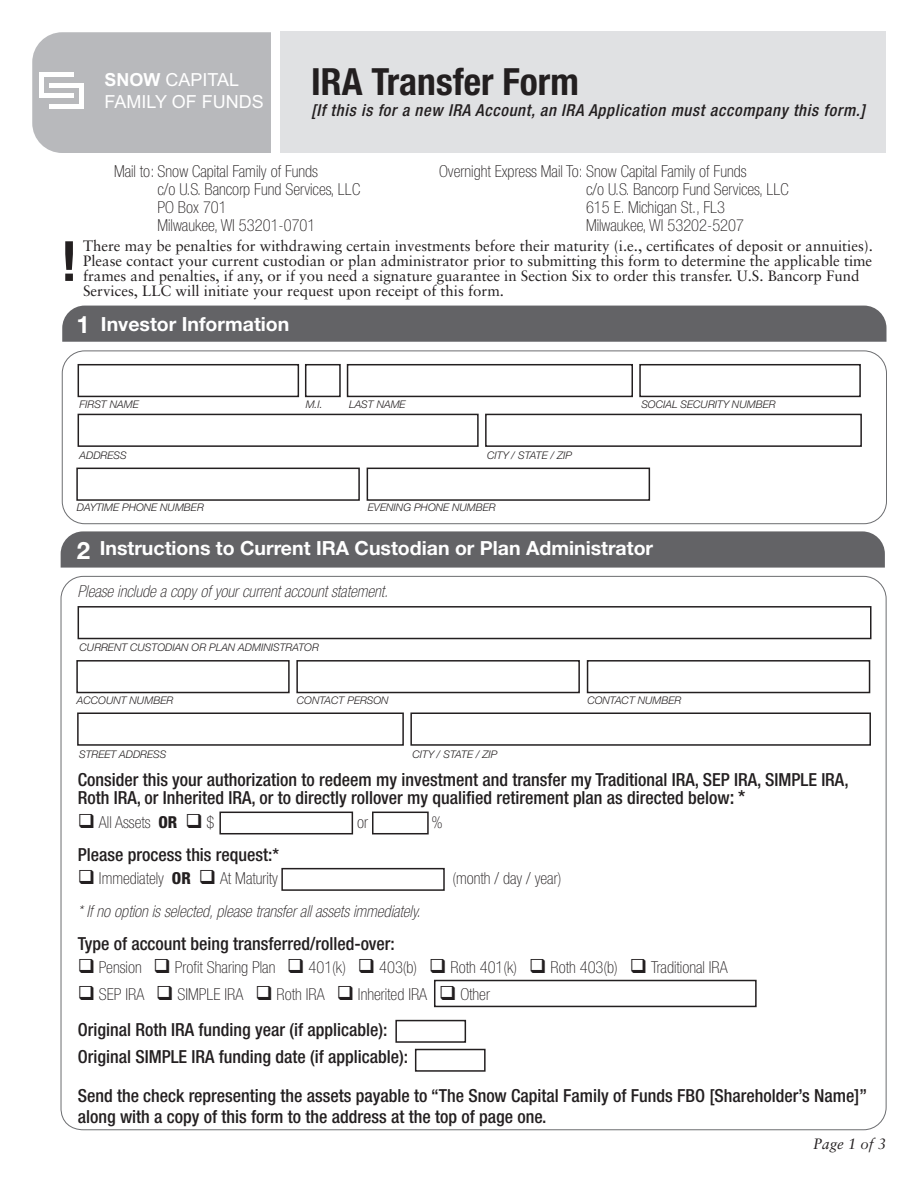
<style>
.page{position:relative;width:918px;height:1188px;background:#fff}
.page>*{position:absolute;margin:0;border:0;box-sizing:border-box;transform-origin:0 0}
.t1{font:700 condensed 55.5px "Helvetica Neue";color:#231f20}
.t2{font:700 condensed 37.5px "Helvetica Neue";color:#231f20}
.t3{font:700 24px "Helvetica Neue";color:#fff}
.t4{font:700 19.5px "Helvetica Neue";color:#fff}
.t5{font:500 condensed 18px/18px "Helvetica Neue";color:#231f20}
.t6{font:18px/21.6px "Arial";color:#fff}
.t7{font:100 condensed 16.5px "Helvetica Neue";color:#231f20}
.t8{font:italic 100 condensed 16.5px "Helvetica Neue";color:#231f20}
.t9{font:italic 500 condensed 16.5px "Helvetica Neue";letter-spacing:.04em;color:#231f20}
.t10{font:15px/15px "Sabon";color:#231f20}
.t11{font:italic 15px "Sabon";color:#231f20}
.t12{font:italic 300 10.5px "Helvetica Neue";color:#231f20}
.s1{font-weight:700}
.s2{font-size:19.5px}
.s3{font-weight:800}
</style>
<div class="page">
<div style="left:280px;top:32px;width:606px;height:121px;background:#e0e1e3"></div>
<div style="left:32px;top:32px;width:239px;height:121px;background:#b8b9bc"></div>
<hr style="left:39px;top:72px;width:35px;height:4px;background:#fff">
<div style="left:39px;top:72px;width:5px;height:26px;background:#fff"></div>
<hr style="left:39px;top:94px;width:35px;height:4px;background:#fff">
<hr style="left:49px;top:105px;width:35px;height:4px;background:#fff">
<div style="left:79px;top:83px;width:5px;height:26px;background:#fff"></div>
<hr style="left:49px;top:83px;width:35px;height:4px;background:#fff">
<div style="left:62px;top:306px;width:824px;height:36px;background:#636366"></div>
<div style="left:62px;top:351px;width:825px;height:173px;border:1px solid #6c6d70;border-radius:22px"></div>
<div style="left:78px;top:364px;width:221px;height:33px;border:2px solid #231f20"></div>
<div style="left:639px;top:364px;width:222px;height:33px;border:2px solid #231f20"></div>
<div style="left:78px;top:414px;width:401px;height:33px;border:2px solid #231f20"></div>
<div style="left:485px;top:414px;width:377px;height:33px;border:2px solid #231f20"></div>
<div style="left:305px;top:364px;width:36px;height:33px;border:2px solid #231f20"></div>
<div style="left:347px;top:364px;width:286px;height:33px;border:2px solid #231f20"></div>
<div style="left:76px;top:468px;width:284px;height:33px;border:2px solid #231f20"></div>
<div style="left:367px;top:468px;width:283px;height:33px;border:2px solid #231f20"></div>
<div style="left:78px;top:606px;width:794px;height:33px;border:2px solid #231f20"></div>
<div style="left:76px;top:660px;width:214px;height:33px;border:2px solid #231f20"></div>
<div style="left:296px;top:660px;width:284px;height:33px;border:2px solid #231f20"></div>
<div style="left:219px;top:812px;width:134px;height:22px;border:2px solid #231f20"></div>
<div style="left:281px;top:868px;width:164px;height:23px;border:2px solid #231f20"></div>
<div style="left:434px;top:980px;width:323px;height:27px;border:2px solid #231f20"></div>
<div style="left:372px;top:812px;width:57px;height:22px;border:2px solid #231f20"></div>
<div style="left:395px;top:1020px;width:71px;height:23px;border:2px solid #231f20"></div>
<div style="left:415px;top:1049px;width:71px;height:23px;border:2px solid #231f20"></div>
<div style="left:587px;top:660px;width:283px;height:33px;border:2px solid #231f20"></div>
<div style="left:61px;top:531px;width:824px;height:37px;background:#636366"></div>
<div style="left:77px;top:712px;width:327px;height:34px;border:2px solid #231f20"></div>
<div style="left:410px;top:712px;width:461px;height:34px;border:2px solid #231f20"></div>
<p class="t6" style="left:105px;top:69px;width:161px"><span class="s1">SNOW</span> CAPITAL<br>FAMILY OF FUNDS</p>
<p class="t2" style="left:311px;top:59px;width:269px">IRA Transfer Form</p>
<p class="t9" style="left:311px;top:101px;width:556px">[If this is for a new IRA Account, an IRA Application must accompany this form.]</p>
<p class="t7" style="left:114px;top:162px;width:206px">Mail to: Snow Capital Family of Funds</p>
<p class="t7" style="left:157px;top:180px;width:204px">c/o U.S. Bancorp Fund Services, LLC</p>
<p class="t7" style="left:157px;top:198px;width:71px">PO Box 701</p>
<p class="t7" style="left:157px;top:216px;width:159px">Milwaukee, WI 53201-0701</p>
<p class="t7" style="left:439px;top:162px;width:309px">Overnight Express Mail To: Snow Capital Family of Funds</p>
<p class="t7" style="left:586px;top:180px;width:204px">c/o U.S. Bancorp Fund Services, LLC</p>
<p class="t7" style="left:586px;top:198px;width:141px">615 E. Michigan St., FL3</p>
<p class="t7" style="left:586px;top:216px;width:159px">Milwaukee, WI 53202-5207</p>
<p class="t10" style="left:83px;top:239px;width:792px">There may be penalties for withdrawing certain investments before their maturity (i.e., certificates of deposit or annuities).<br>Please contact your current custodian or plan administrator prior to submitting this form to determine the applicable time frames and penalties, if any, or if you need a signature guarantee in Section Six to order this transfer. U.S. Bancorp Fund Services, LLC will initiate your request upon receipt of this form.</p>
<p class="t3" style="left:76px;top:310px;width:15px">1</p>
<p class="t4" style="left:101px;top:312px;width:190px">Investor Information</p>
<p class="t1" style="left:61px;top:228px;width:18px">!</p>
<p class="t12" style="left:80px;top:398px;width:61px">FIRST NAME</p>
<p class="t12" style="left:641px;top:398px;width:136px">SOCIAL SECURITY NUMBER</p>
<p class="t12" style="left:306px;top:398px;width:19px">M.I.</p>
<p class="t12" style="left:349px;top:398px;width:58px">LAST NAME</p>
<p class="t12" style="left:80px;top:449px;width:49px">ADDRESS</p>
<p class="t12" style="left:487px;top:449px;width:86px">CITY / STATE / ZIP</p>
<p class="t12" style="left:77px;top:501px;width:128px">DAYTIME PHONE NUMBER</p>
<p class="t12" style="left:368px;top:501px;width:129px">EVENING PHONE NUMBER</p>
<p class="t3" style="left:77px;top:535px;width:15px">2</p>
<p class="t4" style="left:100px;top:536px;width:555px">Instructions to Current IRA Custodian or Plan Administrator</p>
<p class="t8" style="left:78px;top:582px;width:312px">Please include a copy of your current account statement.</p>
<p class="t12" style="left:80px;top:641px;width:241px">CURRENT CUSTODIAN OR PLAN ADMINISTRATOR</p>
<p class="t12" style="left:77px;top:694px;width:98px">ACCOUNT NUMBER</p>
<p class="t12" style="left:297px;top:694px;width:93px">CONTACT PERSON</p>
<p class="t12" style="left:587px;top:694px;width:96px">CONTACT NUMBER</p>
<p class="t12" style="left:79px;top:748px;width:89px">STREET ADDRESS</p>
<p class="t12" style="left:412px;top:748px;width:86px">CITY / STATE / ZIP</p>
<p class="t5" style="left:78px;top:771px;width:772px">Consider this your authorization to redeem my investment and transfer my Traditional IRA, SEP IRA, SIMPLE IRA,<br>Roth IRA, or Inherited IRA, or to directly rollover my qualified retirement plan as directed below<span class="s2">: *</span></p>
<p class="t7" style="left:78px;top:813px;width:138px">❑ All Assets <span class="s3">OR</span> ❑ $</p>
<p class="t7" style="left:357px;top:813px;width:13px">or</p>
<p class="t7" style="left:431px;top:813px;width:13px">%</p>
<p class="t5" style="left:78px;top:845px;width:203px">Please process this request:*</p>
<p class="t7" style="left:78px;top:869px;width:202px">❑ Immediately <span class="s3">OR</span> ❑ At Maturity</p>
<p class="t7" style="left:452px;top:869px;width:111px">(month / day / year)</p>
<p class="t8" style="left:78px;top:902px;width:344px">* If no option is selected, please transfer all assets immediately.</p>
<p class="t5" style="left:78px;top:934px;width:319px">Type of account being transferred/rolled-over:</p>
<p class="t7" style="left:78px;top:958px;width:652px">❑ Pension ❑ Profit Sharing Plan ❑ 401(k) ❑ 403(b) ❑ Roth 401(k) ❑ Roth 403(b) ❑ Traditional IRA</p>
<p class="t7" style="left:78px;top:985px;width:414px">❑ SEP IRA ❑ SIMPLE IRA ❑ Roth IRA ❑ Inherited IRA ❑ Other</p>
<p class="t5" style="left:78px;top:1021px;width:311px">Original Roth IRA funding year (if applicable):</p>
<p class="t5" style="left:78px;top:1048px;width:332px">Original SIMPLE IRA funding date (if applicable):</p>
<p class="t5" style="left:78px;top:1087px;width:791px">Send the check representing the assets payable to “The Snow Capital Family of Funds FBO [Shareholder’s Name]”</p>
<p class="t5" style="left:78px;top:1108px;width:470px">along with a copy of this form to the address at the top of page one.</p>
<p class="t11" style="left:813px;top:1135px;width:75px">Page 1 of 3</p>
</div>
